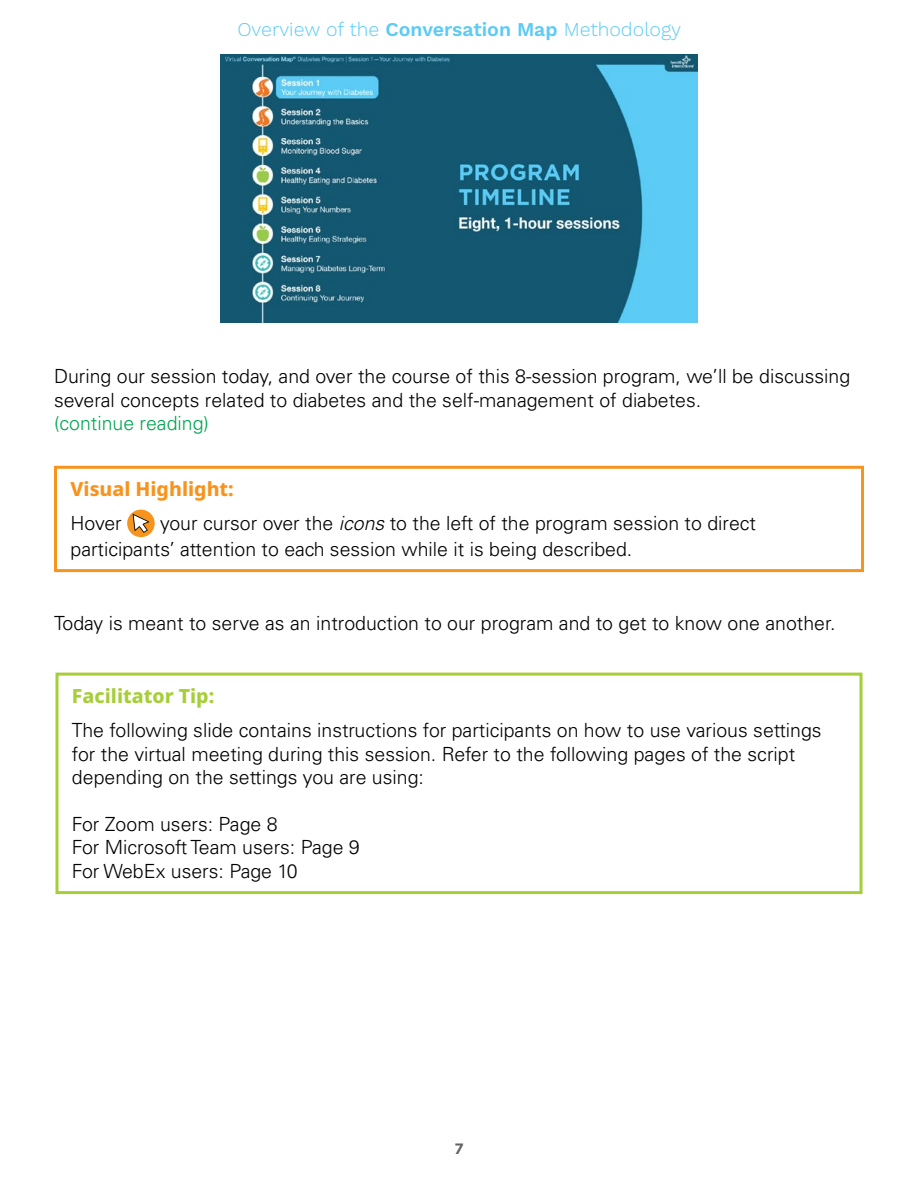
<style>
.page{position:relative;width:918px;height:1188px;background:#fff}
.page>*{position:absolute;margin:0;border:0;box-sizing:border-box;transform-origin:0 0}
.t1{font:300 19.5px/23.4px "Univers";color:#000}
.t2{font:300 19.5px "Work Sans";color:#5bcbf5}
.t3{font:300 19.5px "Univers";color:#00a651}
.t4{font:800 19.5px "Noto Sans";color:#f7941e}
.t5{font:800 19.5px "Noto Sans";color:#a6ce39}
.t6{font:700 15px "Gotham";color:#636466}
.s1{font-weight:600}
.s2{font-style:italic}
</style>
<div class="page">
<img style="left:221px;top:54px;width:476px;height:269px">
<div style="left:56px;top:673px;width:806px;height:221px;border:3px solid #a6ce39"></div>
<div style="left:127px;top:510px;width:28px;height:27px;background:#f7941e;border-radius:50%"></div>
<svg style="left:133px;top:514px;width:16px;height:19px"></svg>
<div style="left:54px;top:466px;width:810px;height:106px;border:3px solid #f7941e"></div>
<p class="t2" style="left:237px;top:18px;width:445px">Overview of the <span class="s1">Conversation Map</span> Methodology</p>
<p class="t1" style="left:54px;top:365px;width:798px">During our session today, and over the course of this 8-session program, we’ll be discussing several concepts related to diabetes and the self-management of diabetes.</p>
<p class="t3" style="left:54px;top:412px;width:156px">(continue reading)</p>
<p class="t4" style="left:70px;top:475px;width:165px">Visual Highlight:</p>
<p class="t1" style="left:70px;top:512px;width:53px">Hover</p>
<p class="t1" style="left:70px;top:511px;width:687px;line-height:25.2px;text-indent:90px">your cursor over the <span class="s2">icons</span> to the left of the program session to direct participants’ attention to each session while it is being described.</p>
<p class="t1" style="left:54px;top:611px;width:783px">Today is meant to serve as an introduction to our program and to get to know one another.</p>
<p class="t5" style="left:72px;top:682px;width:144px">Facilitator Tip:</p>
<p class="t1" style="left:72px;top:719px;width:751px">The following slide contains instructions for participants on how to use various settings for the virtual meeting during this session. Refer to the following pages of the script depending on the settings you are using:</p>
<p class="t1" style="left:72px;top:812px;width:289px">For Zoom users: Page 8<br>For Microsoft Team users: Page 9<br>For WebEx users: Page 10</p>
<p class="t6" style="left:454px;top:1140px;width:11px">7</p>
</div>
